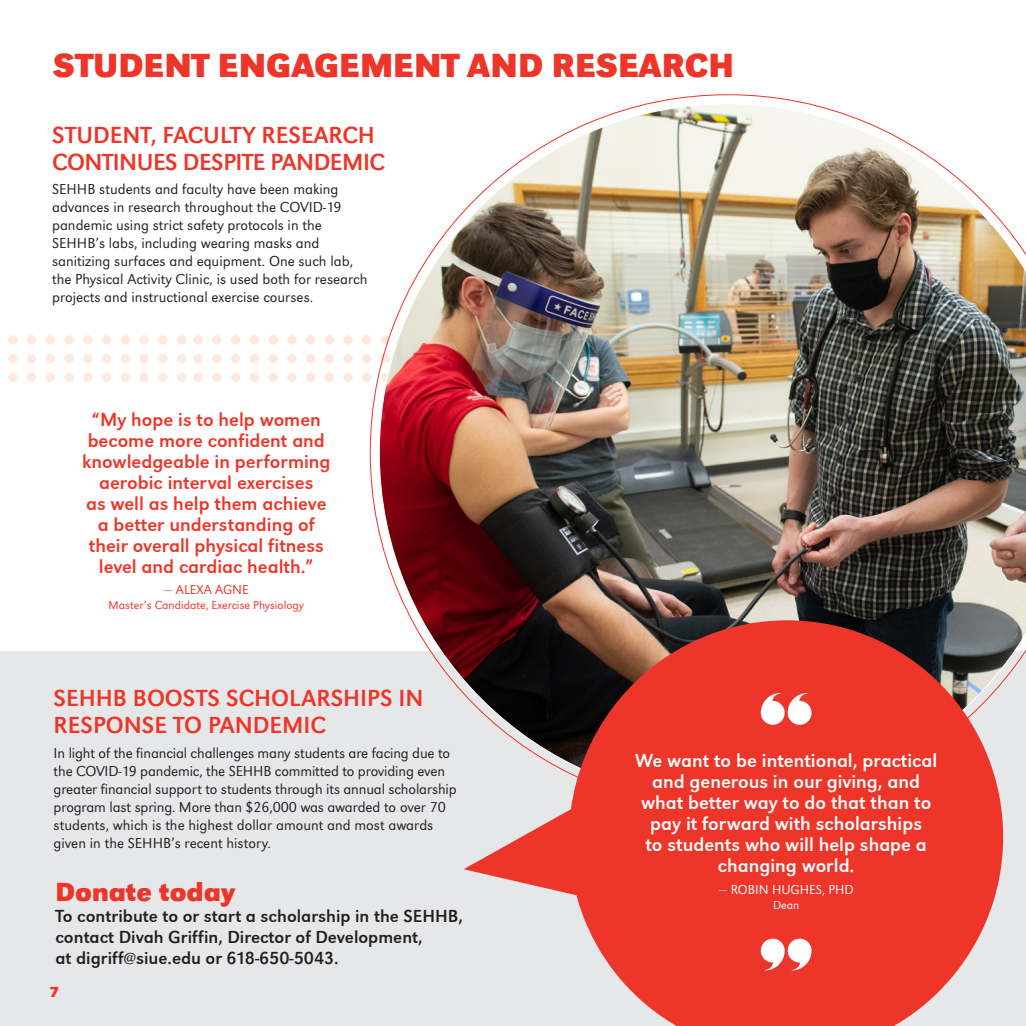
<style>
.page{position:relative;width:1026px;height:1026px;background:#fff}
.page>*{position:absolute;margin:0;border:0;box-sizing:border-box;transform-origin:0 0}
.t1{font:700 34.5px "URW Grotesk T";color:#ee3529}
.t2{font:700 27px "URW Grotesk T";color:#ee3529}
.t3{font:24px/27px "URW Grotesk T";letter-spacing:-.02em;color:#ee3529}
.t4{font:24px/27px "URW Grotesk T";color:#ee3529}
.t5{font:19.5px/21px "URW Grotesk T";color:#ee3529;text-align:center}
.t6{font:19.5px/21px "URW Grotesk T";color:#fff;text-align:center}
.t7{font:18px/21px "URW Grotesk T";color:#231f20}
.t8{font:300 15px/18px "URW Grotesk T";color:#231f20}
.t9{font:700 15px "URW Grotesk T";color:#ee3529}
.t10{font:300 13.5px "URW Grotesk T";color:#fff}
.t11{font:300 13.5px "URW Grotesk T";color:#ee3529}
.t12{font:300 12px "URW Grotesk T";color:#ee3529}
.t13{font:300 12px "URW Grotesk T";color:#fff}
</style>
<div class="page">
<div style="left:177px;top:335px;width:9px;height:10px;background:#fde9df;border-radius:50%"></div>
<svg style="left:8px;top:335px;width:160px;height:10px"></svg>
<div style="left:177px;top:354px;width:9px;height:9px;background:#fde9df;border-radius:50%"></div>
<svg style="left:8px;top:354px;width:160px;height:9px"></svg>
<div style="left:177px;top:373px;width:9px;height:9px;background:#fde9df;border-radius:50%"></div>
<svg style="left:64px;top:373px;width:104px;height:9px"></svg>
<svg style="left:8px;top:373px;width:47px;height:9px"></svg>
<svg style="left:193px;top:335px;width:177px;height:10px"></svg>
<svg style="left:193px;top:354px;width:177px;height:9px"></svg>
<svg style="left:193px;top:373px;width:177px;height:9px"></svg>
<div style="left:0;top:651px;width:1026px;height:375px;background:#e6e7e9"></div>
<img style="left:370px;top:95px;width:649px;height:600px">
<svg style="left:464px;top:592px;width:562px;height:434px;fill:#ee3529"></svg>
<svg style="left:761px;top:693px;width:51px;height:32px;background:#f8b1ac"></svg>
<svg style="left:761px;top:939px;width:51px;height:31px;background:#f8b4b0"></svg>
<img style="left:1019px;top:243px;width:7px;height:379px">
<p class="t1" style="left:53px;top:46px;width:682px">STUDENT ENGAGEMENT AND RESEARCH</p>
<p class="t3" style="left:52px;top:121px;width:334px">STUDENT, FACULTY RESEARCH<br>CONTINUES DESPITE PANDEMIC</p>
<p class="t8" style="left:52px;top:180px;width:317px">SEHHB students and faculty have been making advances in research throughout the COVID-19 pandemic using strict safety protocols in the SEHHB’s labs, including wearing masks and sanitizing surfaces and equipment. One such lab, the Physical Activity Clinic, is used both for research projects and instructional exercise courses.</p>
<p class="t5" style="left:82px;top:408px;width:250px">“My hope is to help women become more confident and knowledgeable in performing aerobic interval exercises<br>as well as help them achieve a better understanding of their overall physical fitness level and cardiac health.”</p>
<p class="t11" style="left:164px;top:582px;width:86px">— ALEXA AGNE</p>
<p class="t12" style="left:109px;top:598px;width:197px">Master’s Candidate, Exercise Physiology</p>
<p class="t4" style="left:54px;top:684px;width:371px">SEHHB BOOSTS SCHOLARSHIPS IN<br>RESPONSE TO PANDEMIC</p>
<p class="t8" style="left:54px;top:744px;width:405px">In light of the financial challenges many students are facing due to the COVID-19 pandemic, the SEHHB committed to providing even greater financial support to students through its annual scholarship program last spring. More than $26,000 was awarded to over 70 students, which is the highest dollar amount and most awards given in the SEHHB’s recent history.</p>
<p class="t2" style="left:56px;top:876px;width:181px">Donate today</p>
<p class="t7" style="left:56px;top:905px;width:409px">To contribute to or start a scholarship in the SEHHB, contact Divah Griffin, Director of Development,<br>at digriff@siue.edu or 618-650-5043.</p>
<p class="t9" style="left:50px;top:983px;width:11px">7</p>
<p class="t6" style="left:635px;top:750px;width:304px">We want to be intentional, practical and generous in our giving, and what better way to do that than to pay it forward with scholarships<br>to students who will help shape a changing world.</p>
<p class="t10" style="left:719px;top:882px;width:136px">— ROBIN HUGHES, PHD</p>
<p class="t13" style="left:773px;top:898px;width:28px">Dean</p>
</div>
